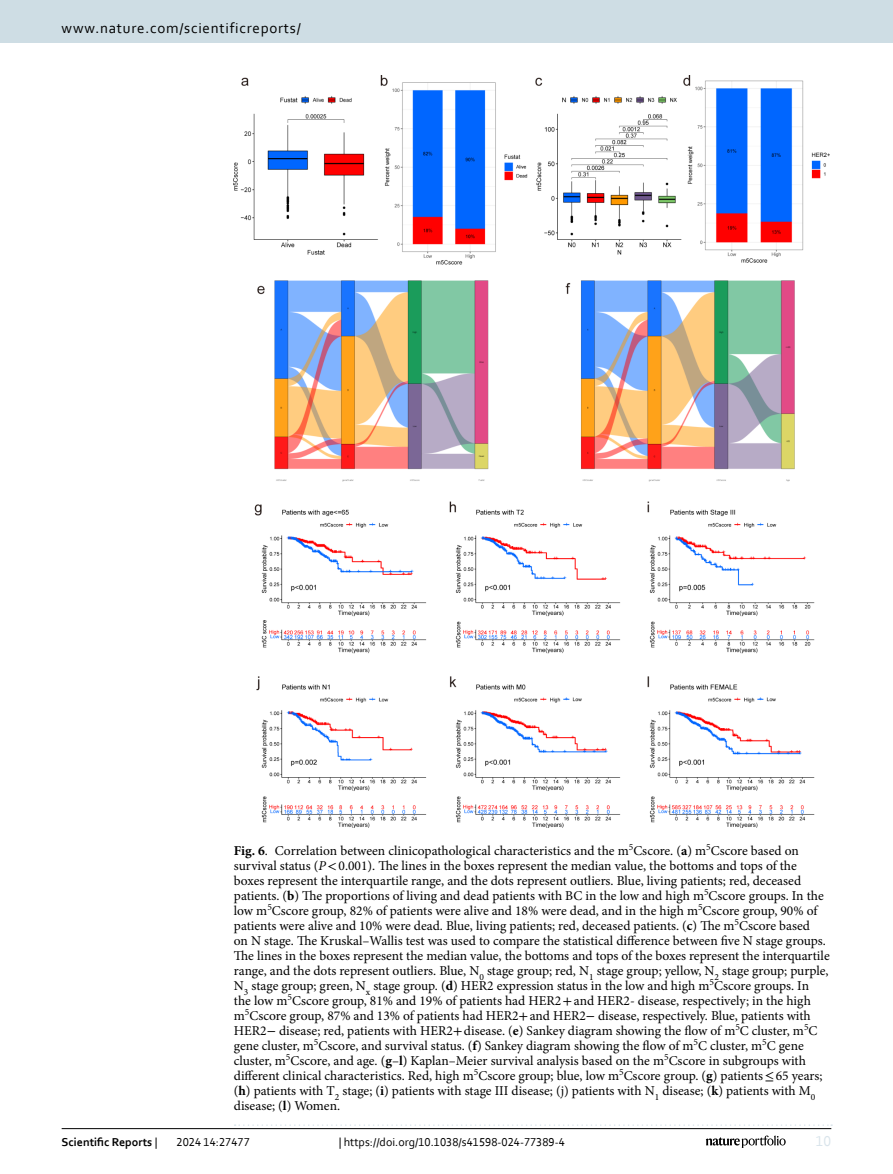
<style>
.page{position:relative;width:893px;height:1174px;background:#fff}
.page>*{position:absolute;margin:0;border:0;box-sizing:border-box;transform-origin:0 0}
.t1{font:15px "Corbel";letter-spacing:.05em;color:#000}
.t2{font:15px "Corbel";color:#d9e4eb}
.Figure_Caption{font:13.5px/15px "Minion Pro";color:#000}
.t3{font:12px "Corbel";color:#000}
.t4{font:700 12px "Corbel";color:#000}
.s1{font-weight:700}
.s2{font-style:italic}
.s3{font-family:"STIX"}
.s4{font-weight:400}
</style>
<div class="page">
<img style="left:234px;top:76px;width:595px;height:751px">
<svg style="left:235px;top:1124px;width:597px;height:1px"></svg>
<hr style="left:62px;top:1128px;width:769px;height:1px;background:#000">
<svg style="left:706px;top:1135px;width:80px;height:12px"></svg>
<div style="left:0;top:0;width:893px;height:43px;background:#cedde4"></div>
<p class="t1" style="left:62px;top:18px;width:241px">www.nature.com/scientificreports/</p>
<p class="Figure_Caption" style="left:234px;top:843px;width:597px"><span class="s1">Fig. 6</span>. Correlation between clinicopathological characteristics and the m<sup>5</sup>Cscore. (<span class="s1">a</span>) m<sup>5</sup>Cscore based on survival status (<span class="s2">P</span><span class="s3">&lt;</span>0.001). The lines in the boxes represent the median value, the bottoms and tops of the boxes represent the interquartile range, and the dots represent outliers. Blue, living patients; red, deceased patients. (<span class="s1">b</span>) The proportions of living and dead patients with BC in the low and high m<sup>5</sup>Cscore groups. In the low m<sup>5</sup>Cscore group, 82% of patients were alive and 18% were dead, and in the high m<sup>5</sup>Cscore group, 90% of patients were alive and 10% were dead. Blue, living patients; red, deceased patients. (<span class="s1">c</span>) The m<sup>5</sup>Cscore based<br>on N stage. The Kruskal–Wallis test was used to compare the statistical difference between five N stage groups.<br>The lines in the boxes represent the median value, the bottoms and tops of the boxes represent the interquartile range, and the dots represent outliers. Blue, N<sub>0</sub> stage group; red, N<sub>1</sub> stage group; yellow, N<sub>2</sub> stage group; purple, N<sub>3</sub> stage group; green, N<sub>x</sub> stage group. (<span class="s1">d</span>) HER2 expression status in the low and high m<sup>5</sup>Cscore groups. In<br>the low m<sup>5</sup>Cscore group, 81% and 19% of patients had HER2<span class="s3">+</span>and HER2- disease, respectively; in the high m<sup>5</sup>Cscore group, 87% and 13% of patients had HER2<span class="s3">+</span>and HER2<span class="s3">−</span> disease, respectively. Blue, patients with HER2<span class="s3">−</span> disease; red, patients with HER2<span class="s3">+</span>disease. (<span class="s1">e</span>) Sankey diagram showing the flow of m<sup>5</sup>C cluster, m<sup>5</sup>C gene cluster, m<sup>5</sup>Cscore, and survival status. (<span class="s1">f</span>) Sankey diagram showing the flow of m<sup>5</sup>C cluster, m<sup>5</sup>C gene cluster, m<sup>5</sup>Cscore, and age. (<span class="s1">g</span>–<span class="s1">l</span>) Kaplan–Meier survival analysis based on the m<sup>5</sup>Cscore in subgroups with different clinical characteristics. Red, high m<sup>5</sup>Cscore group; blue, low m<sup>5</sup>Cscore group. (<span class="s1">g</span>) patients<span class="s3">≤</span>65 years; (<span class="s1">h</span>) patients with T<sub>2</sub> stage; (<span class="s1">i</span>) patients with stage III disease; (j) patients with N<sub>1</sub> disease; (<span class="s1">k</span>) patients with M<sub>0 </sub>disease; (<span class="s1">l</span>) Women.</p>
<p class="t4" style="left:62px;top:1134px;width:97px">Scientific Reports <span class="s4">|</span></p>
<p class="t3" style="left:177px;top:1134px;width:75px">2024 14:27477</p>
<p class="t3" style="left:339px;top:1134px;width:228px">| https://doi.org/10.1038/s41598-024-77389-4</p>
<p class="t2" style="left:816px;top:1132px;width:17px">10</p>
</div>
